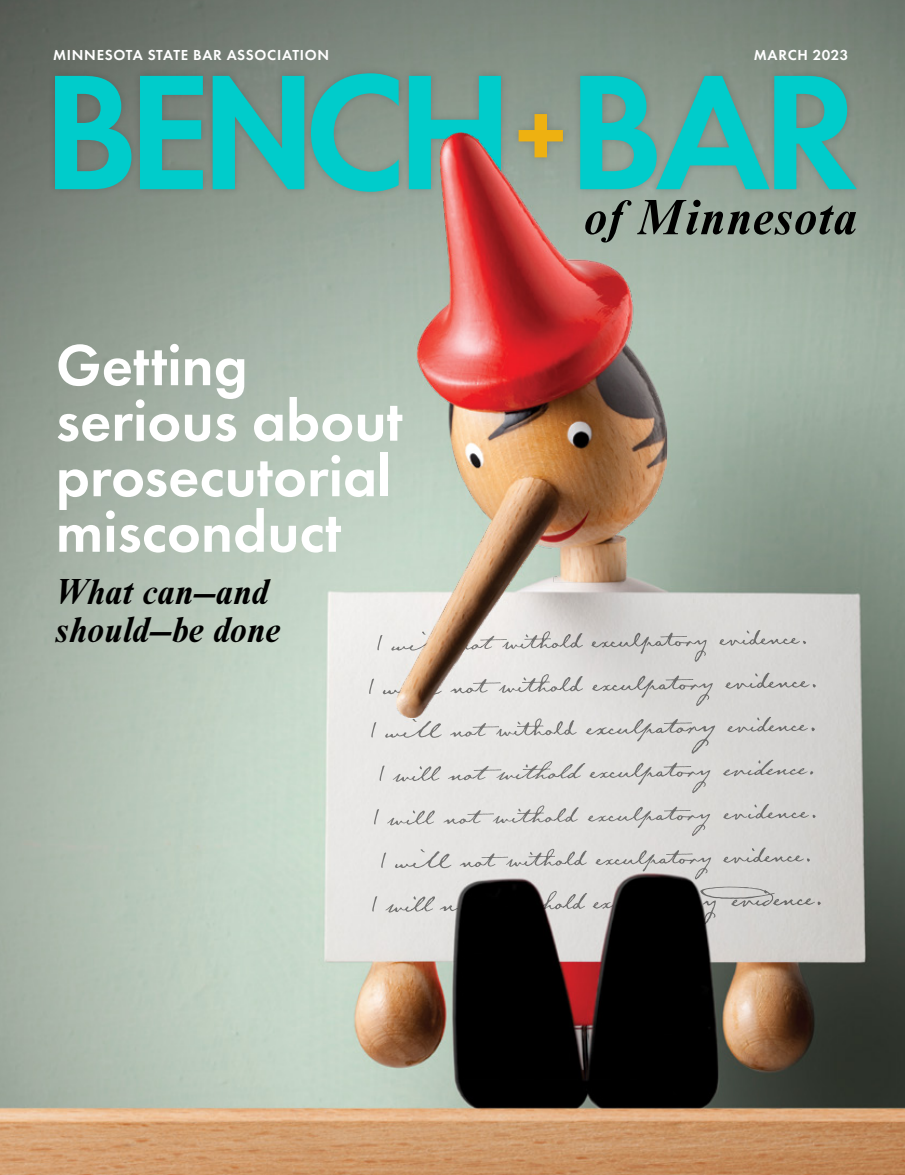
<style>
.page{position:relative;width:905px;height:1175px;background:#fff}
.page>*{position:absolute;margin:0;border:0;box-sizing:border-box;transform-origin:0 0}
.t1{font:600 60px/55.5px "Futura PT";color:#fff}
.t2{font:italic 700 37.5px/37.5px "Nimbus Rom D";color:#000}
.t3{font:600 15px "Futura PT";letter-spacing:.05em;color:#fff}
</style>
<div class="page">
<img style="left:0;top:0;width:904px;height:1174px">
<div style="left:47px;top:66px;width:816px;height:133px;background:#000;opacity:.17"></div>
<svg style="left:518px;top:114px;width:45px;height:18px"></svg>
<svg style="left:580px;top:76px;width:276px;height:113px;background:#40b2ac"></svg>
<svg style="left:55px;top:73px;width:446px;height:119px;background:#3cada8"></svg>
<svg style="left:666px;top:200px;width:190px;height:42px;background:#717d73"></svg>
<svg style="left:372px;top:886px;width:448px;height:38px;background:#828180"></svg>
<svg style="left:381px;top:847px;width:429px;height:32px;background:#d1d0ce"></svg>
<svg style="left:374px;top:804px;width:441px;height:32px;background:#d6d5d3"></svg>
<svg style="left:379px;top:759px;width:434px;height:34px;background:#d6d5d3"></svg>
<svg style="left:371px;top:717px;width:444px;height:36px;background:#d6d5d4"></svg>
<svg style="left:369px;top:672px;width:447px;height:34px;background:#d1d0ce"></svg>
<svg style="left:377px;top:630px;width:429px;height:32px;background:#d1d0ce"></svg>
<img style="left:396px;top:132px;width:270px;height:585px">
<p class="t3" style="left:53px;top:46px;width:277px">MINNESOTA STATE BAR ASSOCIATION</p>
<p class="t3" style="left:753px;top:46px;width:96px">MARCH 2023</p>
<p class="t1" style="left:56px;top:337px;width:348px">Getting serious about prosecutorial misconduct</p>
<p class="t2" style="left:56px;top:572px;width:227px">What can—and should—be done</p>
</div>
